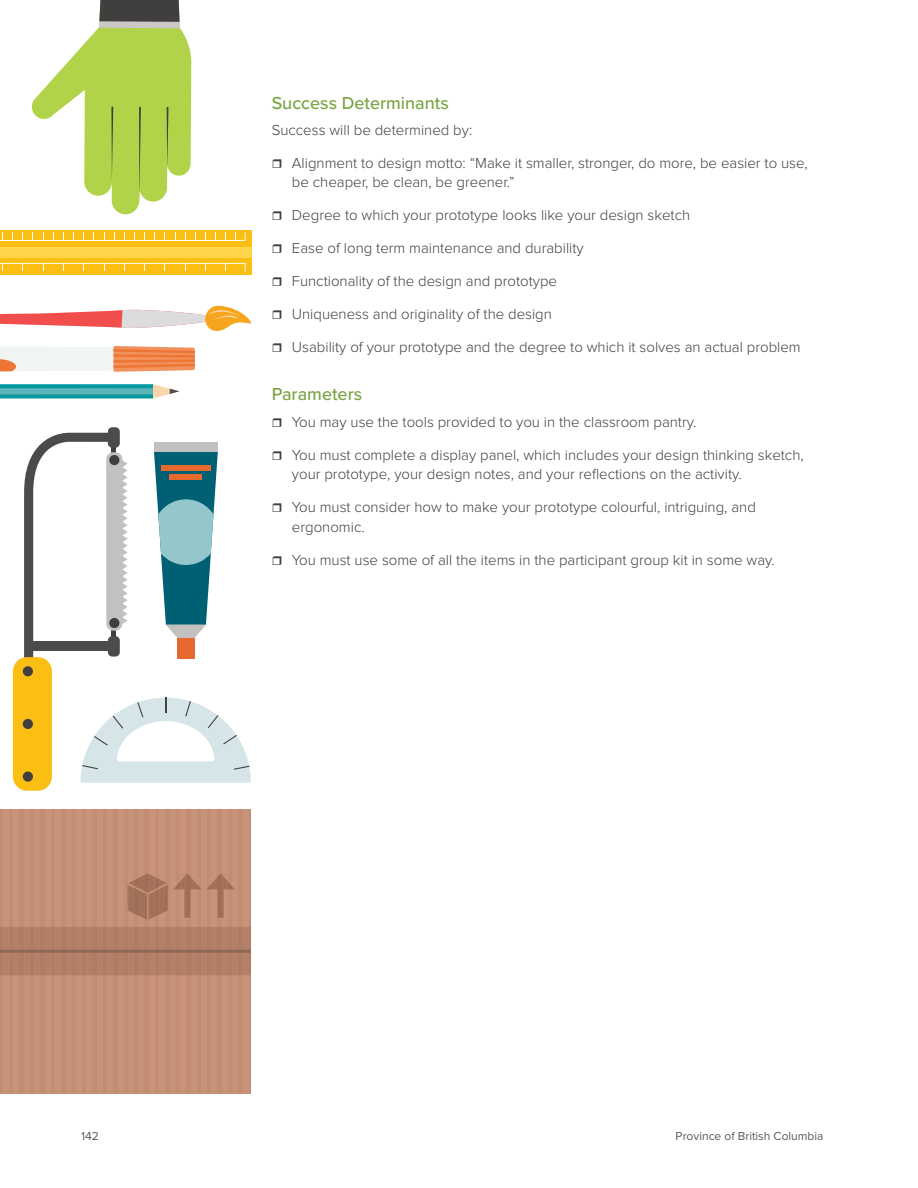
<style>
.page{position:relative;width:918px;height:1188px;background:#fff}
.page>*{position:absolute;margin:0;border:0;box-sizing:border-box;transform-origin:0 0}
.t1{font:500 18px "Proxima Nova";color:#79a342}
.t2{font:300 15px/19.5px "Proxima Nova";color:#414042}
.t3{font:12px "Proxima Nova";color:#58595b}
</style>
<div class="page">
<div style="left:0;top:809px;width:251px;height:285px;background:#c48d73"></div>
<div style="left:3px;top:809px;width:6px;height:285px;background:#c69579"></div>
<div style="left:14px;top:809px;width:5px;height:285px;background:#c69579"></div>
<div style="left:24px;top:809px;width:5px;height:285px;background:#c69579"></div>
<div style="left:35px;top:809px;width:5px;height:285px;background:#c69579"></div>
<div style="left:45px;top:809px;width:5px;height:285px;background:#c69579"></div>
<div style="left:55px;top:809px;width:6px;height:285px;background:#c69579"></div>
<div style="left:66px;top:809px;width:5px;height:285px;background:#c69579"></div>
<div style="left:76px;top:809px;width:6px;height:285px;background:#c69579"></div>
<div style="left:87px;top:809px;width:5px;height:285px;background:#c69579"></div>
<div style="left:97px;top:809px;width:5px;height:285px;background:#c69579"></div>
<div style="left:108px;top:809px;width:5px;height:285px;background:#c69579"></div>
<div style="left:118px;top:809px;width:5px;height:285px;background:#c69579"></div>
<div style="left:128px;top:809px;width:6px;height:285px;background:#c69579"></div>
<div style="left:139px;top:809px;width:5px;height:285px;background:#c69579"></div>
<div style="left:149px;top:809px;width:5px;height:285px;background:#c69579"></div>
<div style="left:160px;top:809px;width:5px;height:285px;background:#c69579"></div>
<div style="left:170px;top:809px;width:5px;height:285px;background:#c69579"></div>
<div style="left:181px;top:809px;width:5px;height:285px;background:#c69579"></div>
<div style="left:191px;top:809px;width:5px;height:285px;background:#c69579"></div>
<div style="left:201px;top:809px;width:6px;height:285px;background:#c69579"></div>
<div style="left:212px;top:809px;width:5px;height:285px;background:#c69579"></div>
<div style="left:222px;top:809px;width:5px;height:285px;background:#c69579"></div>
<div style="left:233px;top:809px;width:5px;height:285px;background:#c69579"></div>
<div style="left:243px;top:809px;width:5px;height:285px;background:#c69579"></div>
<svg style="left:0;top:927px;width:251px;height:48px;background:#b07d65"></svg>
<svg style="left:128px;top:873px;width:107px;height:47px"></svg>
<svg style="left:24px;top:432px;width:104px;height:230px"></svg>
<div style="left:29px;top:642px;width:85px;height:9px;background:#4d4b4a"></div>
<div style="left:108px;top:636px;width:12px;height:21px;background:#4d4b4a;border-radius:4px"></div>
<div style="left:108px;top:427px;width:12px;height:21px;background:#4d4b4a;border-radius:4px"></div>
<div style="left:13px;top:657px;width:39px;height:134px;background:#fbbf13;border-radius:14px"></div>
<div style="left:23px;top:666px;width:10px;height:10px;background:#403f3e;border-radius:50%"></div>
<div style="left:23px;top:719px;width:10px;height:10px;background:#403f3e;border-radius:50%"></div>
<div style="left:23px;top:771px;width:10px;height:11px;background:#403f3e;border-radius:50%"></div>
<div style="left:109px;top:455px;width:10px;height:10px;background:#403f3e;border-radius:50%"></div>
<div style="left:109px;top:618px;width:10px;height:10px;background:#403f3e;border-radius:50%"></div>
<div style="left:154px;top:443px;width:64px;height:9px;background:#c2c1c0"></div>
<div style="left:177px;top:639px;width:18px;height:20px;background:#e66a2f"></div>
<svg style="left:154px;top:452px;width:64px;height:187px"></svg>
<svg style="left:32px;top:0;width:159px;height:215px"></svg>
<div style="left:0;top:384px;width:153px;height:14px;background:#00979d"></div>
<div style="left:0;top:388px;width:153px;height:7px;background:#5cb4ba"></div>
<svg style="left:153px;top:384px;width:27px;height:14px"></svg>
<svg style="left:0;top:305px;width:251px;height:26px"></svg>
<svg style="left:0;top:346px;width:195px;height:26px"></svg>
<svg style="left:80px;top:698px;width:171px;height:85px"></svg>
<div style="left:0;top:230px;width:251px;height:45px;background:#fbbf13"></div>
<div style="left:0;top:247px;width:251px;height:11px;background:#ffd549"></div>
<svg style="left:0;top:232px;width:246px;height:9px"></svg>
<svg style="left:0;top:263px;width:246px;height:8px"></svg>
<p class="t1" style="left:272px;top:89px;width:179px">Success Determinants</p>
<p class="t2" style="left:272px;top:121px;width:202px">Success will be determined by:</p>
<p class="t2" style="left:292px;top:154px;width:517px">Alignment to design motto: “Make it smaller, stronger, do more, be easier to use, be cheaper, be clean, be greener.”</p>
<p class="t2" style="left:292px;top:206px;width:400px">Degree to which your prototype looks like your design sketch</p>
<p class="t2" style="left:292px;top:239px;width:293px">Ease of long term maintenance and durability</p>
<p class="t2" style="left:292px;top:272px;width:267px">Functionality of the design and prototype</p>
<p class="t2" style="left:292px;top:305px;width:262px">Uniqueness and originality of the design</p>
<p class="t2" style="left:292px;top:338px;width:510px">Usability of your prototype and the degree to which it solves an actual problem</p>
<p class="t1" style="left:272px;top:381px;width:92px">Parameters</p>
<p class="t2" style="left:292px;top:413px;width:406px">You may use the tools provided to you in the classroom pantry.</p>
<p class="t2" style="left:292px;top:446px;width:513px">You must complete a display panel, which includes your design thinking sketch, your prototype, your design notes, and your reflections on the activity.</p>
<p class="t2" style="left:292px;top:498px;width:465px">You must consider how to make your prototype colourful, intriguing, and ergonomic.</p>
<p class="t2" style="left:292px;top:551px;width:484px">You must use some of all the items in the participant group kit in some way.</p>
<p class="t3" style="left:81px;top:1128px;width:19px">142</p>
<p class="t3" style="left:676px;top:1128px;width:149px">Province of British Columbia</p>
</div>
